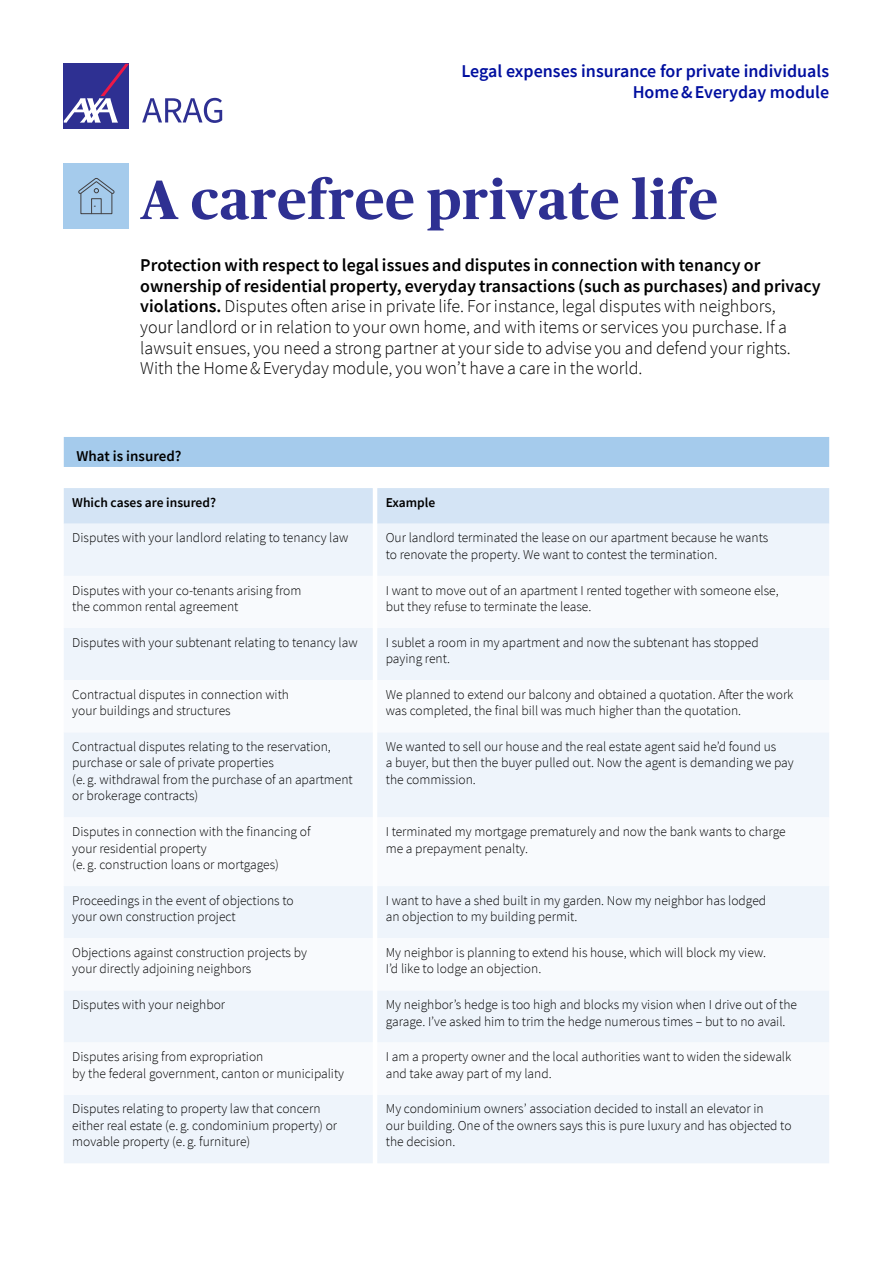
<style>
.page{position:relative;width:893px;height:1263px;background:#fff}
.page>*{position:absolute;margin:0;border:0;box-sizing:border-box;transform-origin:0 0}
.t1{font:700 55.5px "Publico Headline";letter-spacing:.02em;color:#2e3092}
.t2{font:300 18px/20.7px "Source Sans Pro";color:#000}
.t3{font:600 18px/20.7px "Source Sans Pro";color:#000f9f;text-align:right}
.t4{font:600 15px "Source Sans Pro";color:#000}
.t5{font:300 13.5px/16.5px "Source Sans Pro";color:#000}
.t6{font:600 13.5px "Source Sans Pro";color:#000}
.s1{font-weight:600}
</style>
<div class="page">
<div style="left:64px;top:437px;width:765px;height:30px;background:#a5cbec"></div>
<div style="left:64px;top:488px;width:765px;height:36px;background:#d4e4f5"></div>
<div style="left:64px;top:524px;width:765px;height:639px;background:#eef4fb"></div>
<svg style="left:64px;top:576px;width:765px;height:519px"></svg>
<div style="left:64px;top:163px;width:65px;height:66px;background:#a5cbec"></div>
<div style="left:80px;top:193px;width:32px;height:21px;border:1px solid #414042"></div>
<div style="left:91px;top:198px;width:11px;height:16px;border:1px solid #414042"></div>
<svg style="left:78px;top:178px;width:37px;height:17px"></svg>
<div style="left:64px;top:64px;width:65px;height:65px;background:#2e3092"></div>
<svg style="left:64px;top:64px;width:65px;height:59px"></svg>
<svg style="left:142px;top:98px;width:80px;height:25px"></svg>
<h2 class="t3" style="left:461px;top:61px;width:369px">Legal expenses insurance for private individuals<br>Home&amp;Everyday module</h2>
<h1 class="t1" style="left:140px;top:160px;width:579px">A carefree private life</h1>
<p class="t2" style="left:140px;top:254px;width:682px"><span class="s1">Protection with respect to legal issues and disputes in connection with tenancy or ownership of residential property, everyday transactions (such as purchases) and privacy violations.</span> Disputes often arise in private life. For instance, legal disputes with neighbors,<br>your landlord or in relation to your own home, and with items or services you purchase. If a lawsuit ensues, you need a strong partner at your side to advise you and defend your rights.<br>With the Home&amp;Everyday module, you won’t have a care in the world.</p>
<p class="t4" style="left:77px;top:446px;width:106px">What is insured?</p>
<p class="t6" style="left:72px;top:493px;width:145px">Which cases are insured?</p>
<p class="t6" style="left:386px;top:493px;width:51px">Example</p>
<p class="t5" style="left:72px;top:530px;width:278px">Disputes with your landlord relating to tenancy law</p>
<p class="t5" style="left:386px;top:530px;width:384px">Our landlord terminated the lease on our apartment because he wants to renovate the property. We want to contest the termination.</p>
<p class="t5" style="left:72px;top:582px;width:231px">Disputes with your co-tenants arising from the common rental agreement</p>
<p class="t5" style="left:386px;top:582px;width:394px">I want to move out of an apartment I rented together with someone else, but they refuse to terminate the lease.</p>
<p class="t5" style="left:72px;top:634px;width:287px">Disputes with your subtenant relating to tenancy law</p>
<p class="t5" style="left:386px;top:634px;width:374px">I sublet a room in my apartment and now the subtenant has stopped paying rent.</p>
<p class="t5" style="left:72px;top:686px;width:218px">Contractual disputes in connection with your buildings and structures</p>
<p class="t5" style="left:386px;top:686px;width:409px">We planned to extend our balcony and obtained a quotation. After the work was completed, the final bill was much higher than the quotation.</p>
<p class="t5" style="left:72px;top:738px;width:282px">Contractual disputes relating to the reservation, purchase or sale of private properties<br>(e. g. withdrawal from the purchase of an apartment or brokerage contracts)</p>
<p class="t5" style="left:386px;top:738px;width:409px">We wanted to sell our house and the real estate agent said he’d found us<br>a buyer, but then the buyer pulled out. Now the agent is demanding we pay the commission.</p>
<p class="t5" style="left:72px;top:823px;width:240px">Disputes in connection with the financing of your residential property<br>(e. g. construction loans or mortgages)</p>
<p class="t5" style="left:386px;top:823px;width:401px">I terminated my mortgage prematurely and now the bank wants to charge me a prepayment penalty.</p>
<p class="t5" style="left:72px;top:892px;width:223px">Proceedings in the event of objections to your own construction project</p>
<p class="t5" style="left:386px;top:892px;width:382px">I want to have a shed built in my garden. Now my neighbor has lodged an objection to my building permit.</p>
<p class="t5" style="left:72px;top:944px;width:236px">Objections against construction projects by your directly adjoining neighbors</p>
<p class="t5" style="left:386px;top:944px;width:382px">My neighbor is planning to extend his house, which will block my view.<br>I’d like to lodge an objection.</p>
<p class="t5" style="left:72px;top:996px;width:154px">Disputes with your neighbor</p>
<p class="t5" style="left:386px;top:996px;width:413px">My neighbor’s hedge is too high and blocks my vision when I drive out of the garage. I’ve asked him to trim the hedge numerous times – but to no avail.</p>
<p class="t5" style="left:72px;top:1048px;width:273px">Disputes arising from expropriation<br>by the federal government, canton or municipality</p>
<p class="t5" style="left:386px;top:1048px;width:407px">I am a property owner and the local authorities want to widen the sidewalk and take away part of my land.</p>
<p class="t5" style="left:72px;top:1100px;width:266px">Disputes relating to property law that concern either real estate (e. g. condominium property) or movable property (e. g. furniture)</p>
<p class="t5" style="left:386px;top:1100px;width:407px">My condominium owners’ association decided to install an elevator in<br>our building. One of the owners says this is pure luxury and has objected to the decision.</p>
</div>
